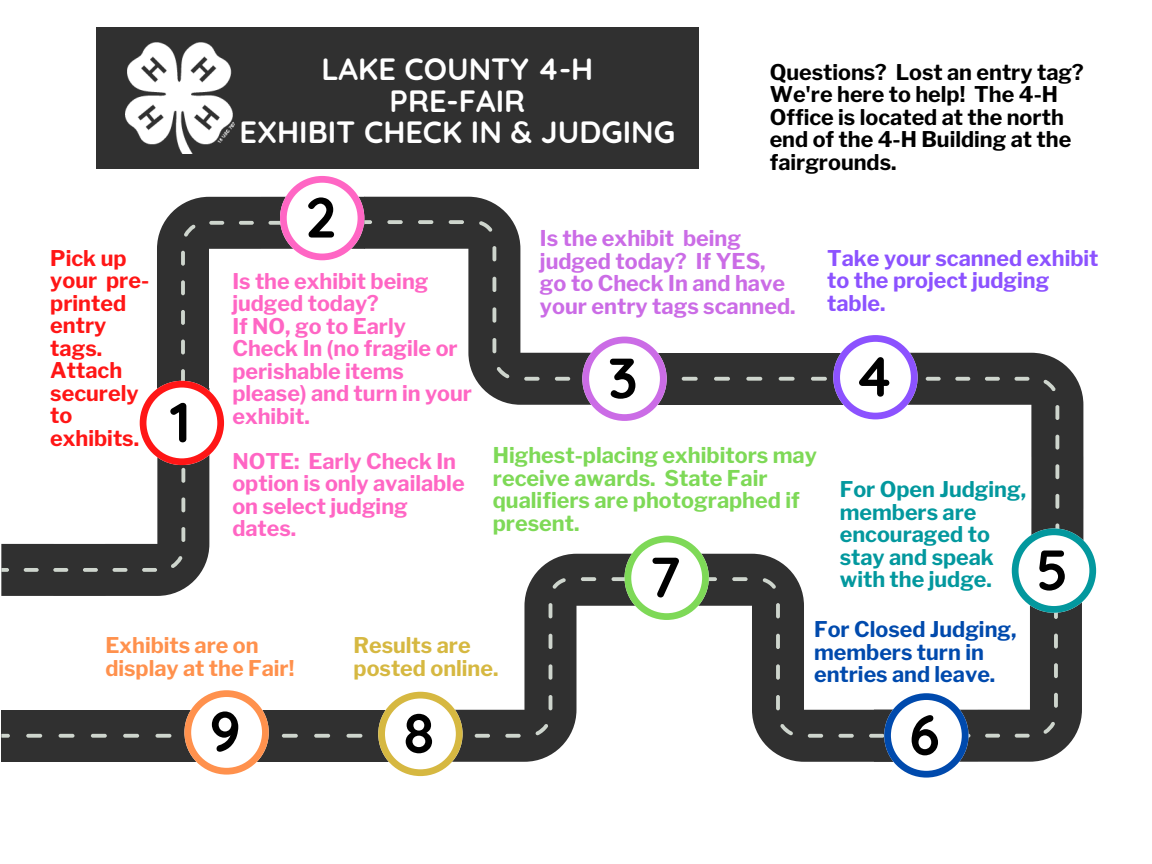
<style>
.page{position:relative;width:1152px;height:864px;background:#fff}
.page>*{position:absolute;margin:0;border:0;box-sizing:border-box;transform-origin:0 0}
.t1{font:700 56.4px "Quicksand";color:#000}
.t2{font:700 30.75px/31.5px "Quicksand";color:#fff;text-align:center}
.t3{font:700 21.6px/22.5px "Libre Franklin";color:#ff66c4}
.t4{font:700 21.6px/22.5px "Libre Franklin";color:#000}
.t5{font:700 21.6px/22.5px "Libre Franklin";color:#7ed957}
.t6{font:700 21.6px/22.5px "Libre Franklin";color:#cb6ce6}
.t7{font:700 21.6px/22.5px "Libre Franklin";color:#03989e}
.t8{font:700 21.6px/22.5px "Libre Franklin";color:#ff1616}
.t9{font:700 21.6px/22.5px "Libre Franklin";color:#8c52ff}
.t10{font:700 21.6px/22.5px "Libre Franklin";color:#004aad}
.t11{font:700 21.6px/22.5px "Libre Franklin";color:#ff914d}
.t12{font:700 21.6px/22.5px "Libre Franklin";color:#d6b841}
</style>
<div class="page">
<svg style="left:365px;top:197px;width:217px;height:208px;fill:#303030"></svg>
<svg style="left:365px;top:220px;width:217px;height:161px"></svg>
<svg style="left:1px;top:572px;width:200px;height:24px;background:#3e3e3e"></svg>
<svg style="left:1px;top:176px;width:364px;height:396px"></svg>
<svg style="left:463px;top:554px;width:119px;height:208px;fill:#303030"></svg>
<svg style="left:463px;top:577px;width:119px;height:161px"></svg>
<svg style="left:582px;top:335px;width:514px;height:443px"></svg>
<svg style="left:1px;top:690px;width:462px;height:86px"></svg>
<div style="left:97px;top:27px;width:602px;height:142px;background:#303030"></div>
<img style="left:126px;top:43px;width:109px;height:111px">
<p class="t8" style="left:50px;top:247px;width:100px">Pick up your pre&shy;printed entry tags.<br>Attach securely to exhibits.</p>
<p class="t1" style="left:170px;top:386px;width:22px">1</p>
<p class="t2" style="left:240px;top:53px;width:437px">LAKE COUNTY 4-H<br>PRE-FAIR<br>EXHIBIT CHECK IN &amp; JUDGING</p>
<p class="t4" style="left:770px;top:61px;width:315px">Questions? Lost an entry tag?<br>We're here to help! The 4-H<br>Office is located at the north end of the 4-H Building at the fairgrounds.</p>
<p class="t1" style="left:306px;top:181px;width:32px">2</p>
<p class="t3" style="left:232px;top:269px;width:198px">Is the exhibit being judged today?</p>
<p class="t3" style="left:232px;top:314px;width:241px">If NO, go to Early<br>Check In (no fragile or perishable items please) and turn in your exhibit.</p>
<p class="t3" style="left:232px;top:449px;width:234px">NOTE: Early Check In option is only available on select judging dates.</p>
<p class="t6" style="left:540px;top:227px;width:257px">Is the exhibit being judged today? If YES, go to Check In and have your entry tags scanned.</p>
<p class="t9" style="left:827px;top:247px;width:273px">Take your scanned exhibit to the project judging table.</p>
<p class="t1" style="left:608px;top:342px;width:31px">3</p>
<p class="t1" style="left:854px;top:340px;width:41px">4</p>
<h1 class="t5" style="left:493px;top:444px;width:326px">Highest-placing exhibitors may receive awards. State Fair qualifiers are photographed if present.</h1>
<p class="t1" style="left:649px;top:541px;width:34px">7</p>
<p class="t7" style="left:840px;top:478px;width:188px">For Open Judging, members are encouraged to stay and speak with the judge.</p>
<p class="t1" style="left:1036px;top:534px;width:34px">5</p>
<p class="t11" style="left:105px;top:634px;width:191px">Exhibits are on display at the Fair!</p>
<p class="t12" style="left:354px;top:634px;width:146px">Results are posted online.</p>
<p class="t1" style="left:210px;top:695px;width:32px">9</p>
<p class="t1" style="left:402px;top:697px;width:35px">8</p>
<p class="t10" style="left:814px;top:618px;width:204px">For Closed Judging, members turn in entries and leave.</p>
<p class="t1" style="left:909px;top:698px;width:32px">6</p>
</div>
